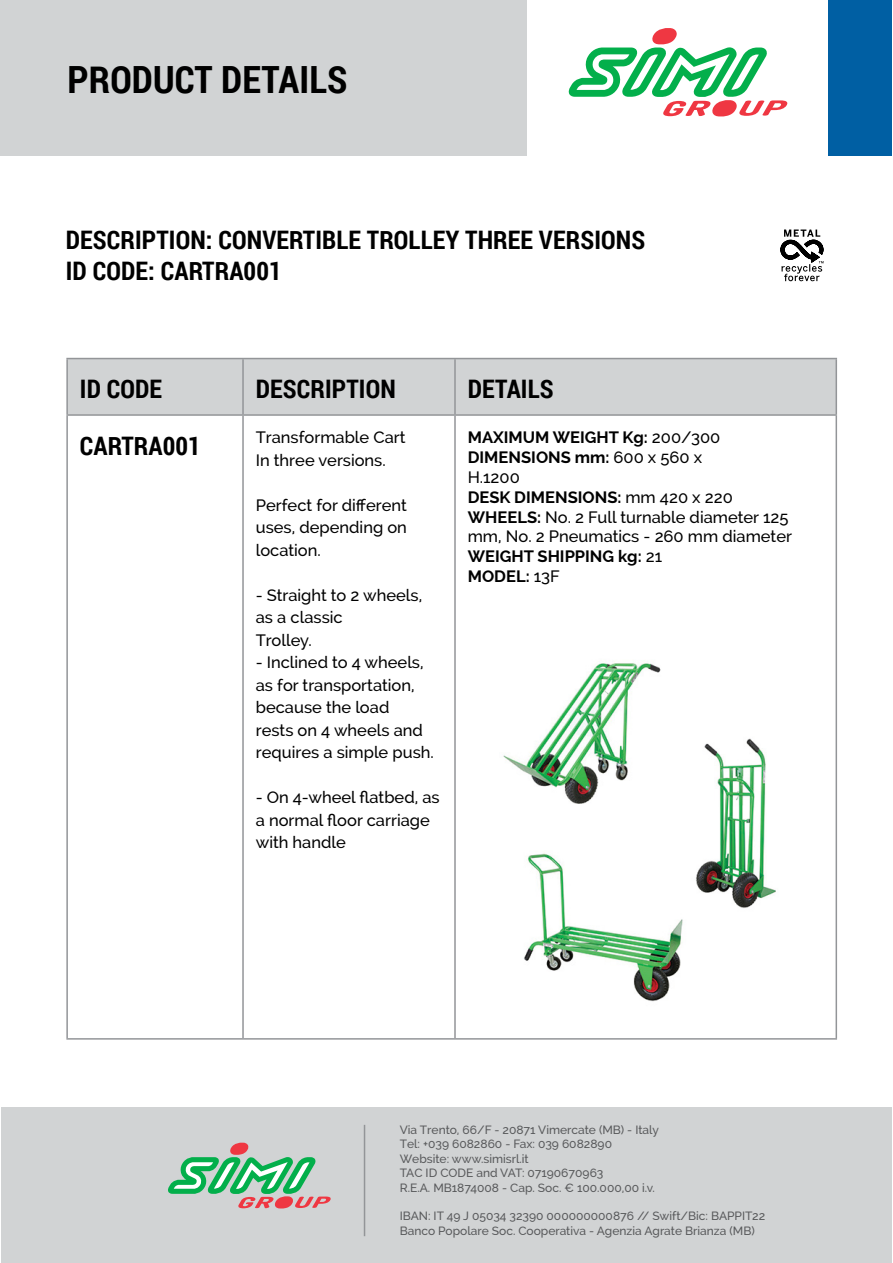
<style>
.page{position:relative;width:893px;height:1263px;background:#fff}
.page>*{position:absolute;margin:0;border:0;box-sizing:border-box;transform-origin:0 0}
.t1{font:700 37.5px "Roboto Condensed";letter-spacing:.005em;color:#000}
.t2{font:700 25.5px/30.6px "Roboto Condensed";letter-spacing:.005em;color:#000}
.t3{font:500 16.5px/22.5px "Raleway";color:#000}
.t4{font:500 12px/14.4px "Raleway";color:#58595b}
.s1{font-weight:700}
</style>
<div class="page">
<div style="left:0;top:0;width:526px;height:155px;background:#d1d3d4"></div>
<div style="left:1px;top:1107px;width:891px;height:156px;background:#d1d3d4"></div>
<div style="left:828px;top:0;width:64px;height:155px;background:#005fa3"></div>
<div style="left:68px;top:359px;width:768px;height:55px;background:#d1d3d4"></div>
<hr style="left:66px;top:358px;width:177px;height:1px;background:#939598">
<hr style="left:66px;top:359px;width:2px;height:55px;background:#939598">
<hr style="left:243px;top:358px;width:212px;height:1px;background:#939598">
<hr style="left:242px;top:359px;width:2px;height:55px;background:#939598">
<hr style="left:455px;top:358px;width:382px;height:1px;background:#939598">
<hr style="left:454px;top:359px;width:2px;height:55px;background:#939598">
<hr style="left:836px;top:359px;width:1px;height:55px;background:#939598">
<hr style="left:66px;top:414px;width:177px;height:2px;background:#939598">
<hr style="left:66px;top:416px;width:2px;height:622px;background:#939598">
<hr style="left:243px;top:414px;width:212px;height:2px;background:#939598">
<hr style="left:242px;top:416px;width:2px;height:622px;background:#939598">
<hr style="left:455px;top:414px;width:382px;height:2px;background:#939598">
<hr style="left:454px;top:416px;width:2px;height:622px;background:#939598">
<hr style="left:836px;top:416px;width:1px;height:622px;background:#939598">
<hr style="left:66px;top:1038px;width:177px;height:2px;background:#939598">
<hr style="left:243px;top:1038px;width:212px;height:2px;background:#939598">
<hr style="left:455px;top:1038px;width:382px;height:2px;background:#939598">
<hr style="left:364px;top:1125px;width:1px;height:111px;background:#939598">
<img style="left:524px;top:853px;width:159px;height:149px">
<img style="left:696px;top:738px;width:80px;height:170px">
<img style="left:503px;top:660px;width:158px;height:144px">
<svg style="left:568px;top:28px;width:220px;height:88px"></svg>
<svg style="left:168px;top:1143px;width:163px;height:65px"></svg>
<svg style="left:780px;top:230px;width:44px;height:51px"></svg>
<h1 class="t1" style="left:68px;top:54px;width:281px">PRODUCT DETAILS</h1>
<h2 class="t2" style="left:66px;top:224px;width:581px">DESCRIPTION: CONVERTIBLE TROLLEY THREE VERSIONS<br>ID CODE: CARTRA001</h2>
<h2 class="t2" style="left:80px;top:373px;width:84px">ID CODE</h2>
<h2 class="t2" style="left:256px;top:373px;width:142px">DESCRIPTION</h2>
<h2 class="t2" style="left:468px;top:373px;width:87px">DETAILS</h2>
<h2 class="t2" style="left:80px;top:429px;width:123px">CARTRA001</h2>
<p class="t3" style="left:256px;top:426px;width:151px">Transformable Cart<br>In three versions.</p>
<p class="t3" style="left:256px;top:494px;width:153px;text-align:justify">Perfect for different uses, depending on location.</p>
<p class="t3" style="left:256px;top:584px;width:168px">- Straight to 2 wheels, as a classic<br>Trolley.</p>
<p class="t3" style="left:256px;top:651px;width:180px">- Inclined to 4 wheels, as for transportation, because the load<br>rests on 4 wheels and requires a simple push.</p>
<p class="t3" style="left:256px;top:786px;width:185px">- On 4-wheel flatbed, as a normal floor carriage with handle</p>
<p class="t3" style="left:468px;top:428px;width:326px;line-height:19.8px"><span class="s1">MAXIMUM WEIGHT Kg:</span> 200/300<br><span class="s1">DIMENSIONS mm:</span> 600 x 560 x<br>H.1200<br><span class="s1">DESK DIMENSIONS:</span> mm 420 x 220<br><span class="s1">WHEELS:</span> No. 2 Full turnable diameter 125 mm, No. 2 Pneumatics - 260 mm diameter<br><span class="s1">WEIGHT SHIPPING kg:</span> 21<br><span class="s1">MODEL:</span> 13F</p>
<p class="t4" style="left:400px;top:1122px;width:261px">Via Trento, 66/F - 20871 Vimercate (MB) - Italy Tel: +039 6082860 - Fax: 039 6082890<br>Website: www.simisrl.it<br>TAC ID CODE and VAT: 07190670963<br>R.E.A. MB1874008 - Cap. Soc. € 100.000,00 i.v.</p>
<p class="t4" style="left:400px;top:1209px;width:367px">IBAN: IT 49 J 05034 32390 000000000876 // Swift/Bic: BAPPIT22<br>Banco Popolare Soc. Cooperativa - Agenzia Agrate Brianza (MB)</p>
</div>
